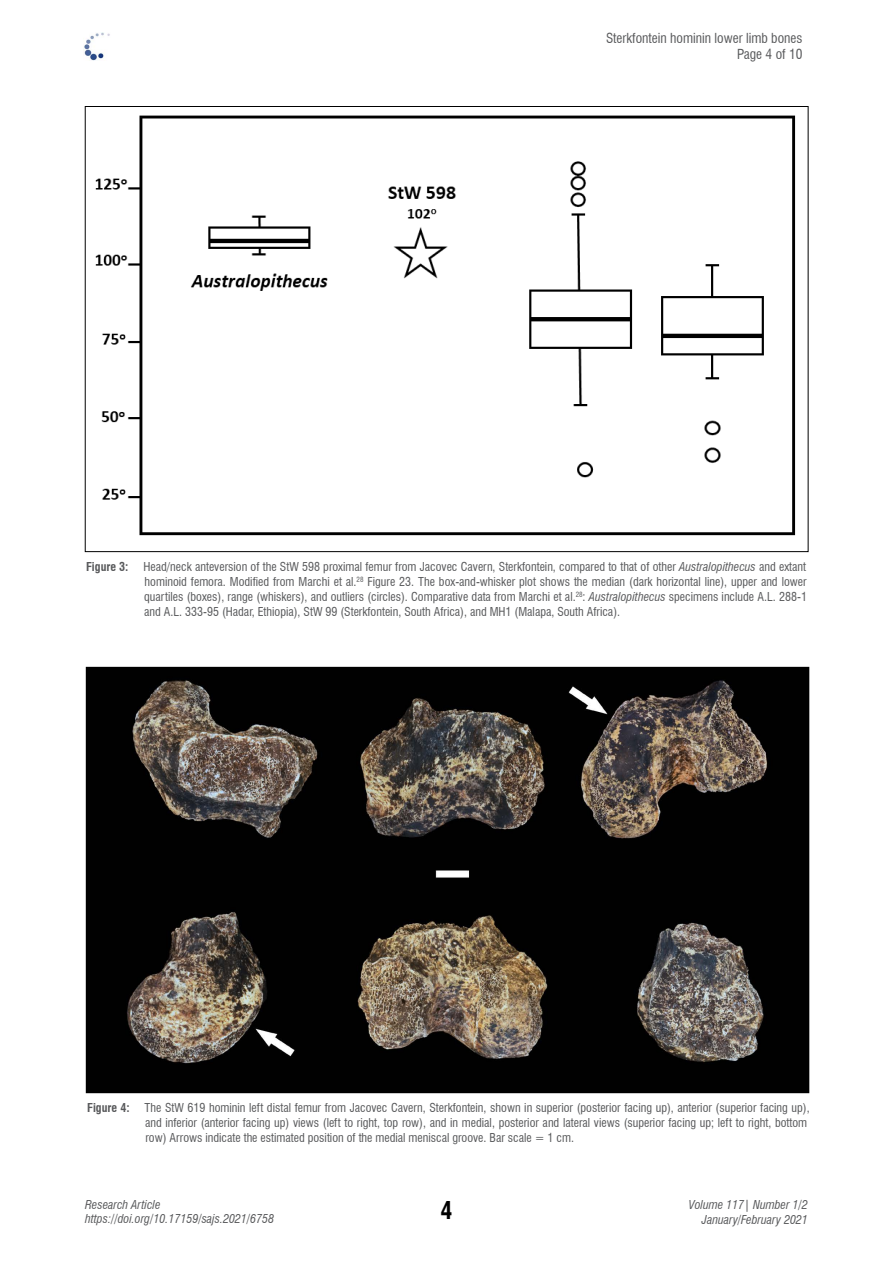
<style>
.page{position:relative;width:893px;height:1263px;background:#fff}
.page>*{position:absolute;margin:0;border:0;box-sizing:border-box;transform-origin:0 0}
.t1{font:700 condensed 24px "Swiss 721 BT";color:#000}
.t2{font:condensed 13.5px/16.2px "Swiss 721 BT";color:#58595b;text-align:right}
.FIG_caption{font:condensed 12px/15px "Swiss 721 BT";color:#58595b;text-align:justify}
.t3{font:italic condensed 12px/14.4px "Swiss 721 BT";color:#58595b;text-align:right}
.FIG_caption-2{font:700 condensed 12px "Swiss 721 BT";color:#58595b}
.s1{font-style:italic}
</style>
<div class="page">
<img style="left:84px;top:32px;width:26px;height:29px">
<img style="left:95px;top:115px;width:701px;height:421px">
<img style="left:88px;top:669px;width:719px;height:422px">
<p class="t2" style="left:606px;top:30px;width:198px">Sterkfontein hominin lower limb bones<br>Page 4 of 10</p>
<p class="FIG_caption-2" style="left:86px;top:559px;width:44px">Figure 3:</p>
<p class="FIG_caption" style="left:144px;top:559px;width:665px">Head/neck anteversion of the StW 598 proximal femur from Jacovec Cavern, Sterkfontein, compared to that of other <span class="s1">Australopithecus</span> and extant hominoid femora. Modified from Marchi et al.<sup>28</sup> Figure 23. The box-and-whisker plot shows the median (dark horizontal line), upper and lower quartiles (boxes), range (whiskers), and outliers (circles). Comparative data from Marchi et al.<sup>28</sup>: <span class="s1">Australopithecus</span> specimens include A.L. 288-1 and A.L. 333-95 (Hadar, Ethiopia), StW 99 (Sterkfontein, South Africa), and MH1 (Malapa, South Africa).</p>
<p class="FIG_caption-2" style="left:87px;top:1100px;width:44px">Figure 4:</p>
<p class="FIG_caption" style="left:145px;top:1100px;width:667px;text-align:left">The StW 619 hominin left distal femur from Jacovec Cavern, Sterkfontein, shown in superior (posterior facing up), anterior (superior facing up), and inferior (anterior facing up) views (left to right, top row), and in medial, posterior and lateral views (superior facing up; left to right, bottom row) Arrows indicate the estimated position of the medial meniscal groove. Bar scale = 1 cm.</p>
<p class="t3" style="left:85px;top:1197px;width:191px;text-align:left">Research Article https://doi.org/10.17159/sajs.2021/6758</p>
<h1 class="t1" style="left:440px;top:1195px;width:13px">4</h1>
<p class="t3" style="left:689px;top:1198px;width:121px">Volume 117| Number 1/2<br>January/February 2021</p>
</div>
